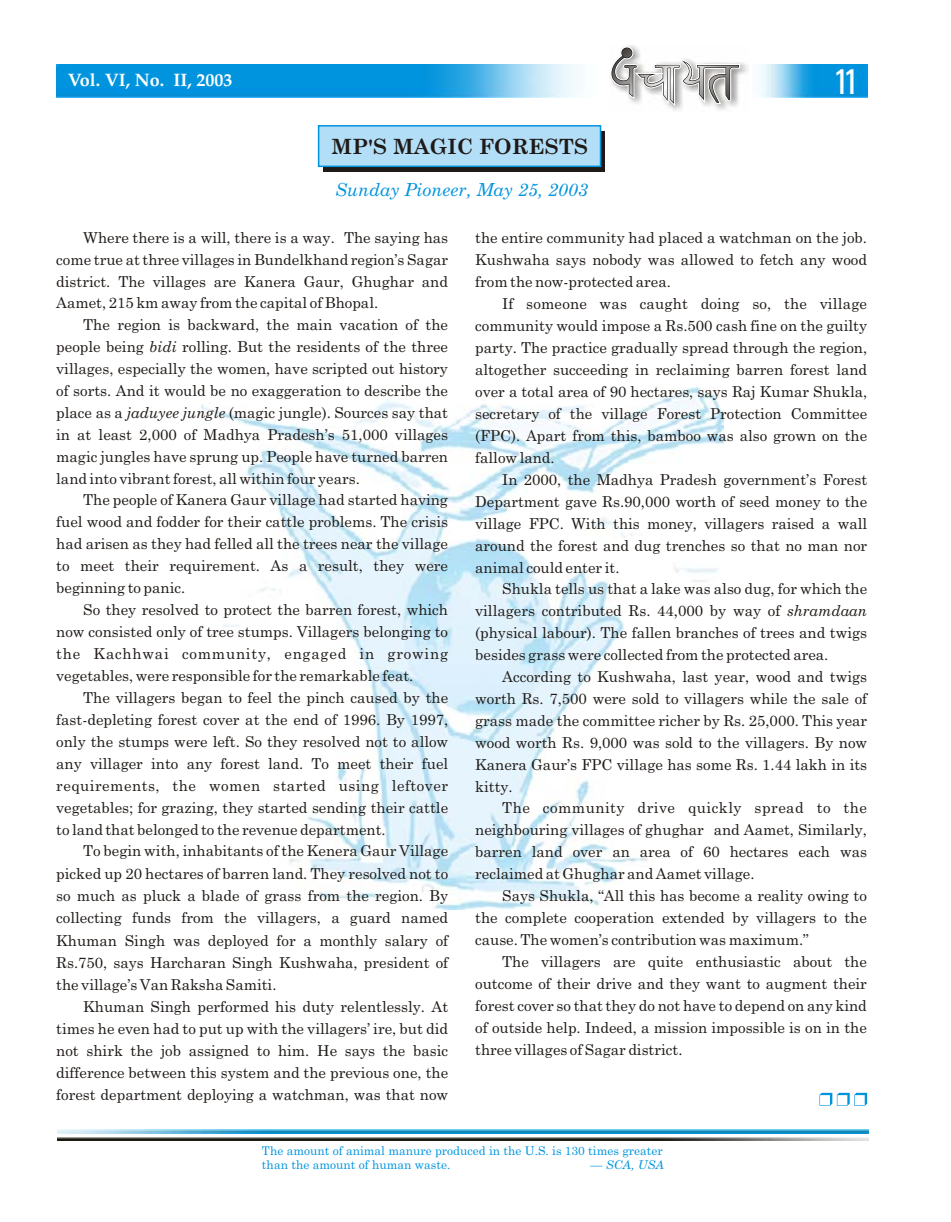
<style>
.page{position:relative;width:951px;height:1222px;background:#fff}
.page>*{position:absolute;margin:0;border:0;box-sizing:border-box;transform-origin:0 0}
.t1{font:36px "Univers Condensed";color:#fff}
.t2{font:700 21px "Century Schoolbook";color:#1f1a17}
.t3{font:italic 18px "Century Schoolbook";color:#0094de}
.t4{font:700 18px "Palatino";color:#fff}
.t5{font:15px/22px "Century Schoolbook";color:#1f1a17;text-align:justify}
.t6{font:12px/14.2px "Century Schoolbook";color:#0094de}
.t7{font:italic 12px "Century Schoolbook";color:#0094de}
.s1{font-style:italic}
</style>
<div class="page">
<img style="left:57px;top:64px;width:521px;height:34px">
<img style="left:759px;top:64px;width:108px;height:34px">
<svg style="left:609px;top:45px;width:131px;height:67px"></svg>
<div style="left:322px;top:131px;width:282px;height:41px;background:linear-gradient(to right,#1d1f1f,#1e1e1e)"></div>
<div style="left:318px;top:125px;width:283px;height:42px;background:#b3def7;border:2px solid #0094de"></div>
<svg style="left:819px;top:1093px;width:47px;height:12px"></svg>
<img style="left:58px;top:1130px;width:810px;height:3px">
<img style="left:58px;top:1137px;width:810px;height:3px">
<img style="left:201px;top:387px;width:522px;height:522px">
<p class="t4" style="left:68px;top:73px;width:166px">Vol. VI, No. II, 2003</p>
<h1 class="t1" style="left:832px;top:69px;width:28px">11</h1>
<h2 class="t2" style="left:331px;top:138px;width:258px">MP'S MAGIC FORESTS</h2>
<p class="t3" style="left:335px;top:182px;width:254px">Sunday Pioneer, May 25, 2003</p>
<p class="t5" style="left:56px;top:228px;width:393px;line-height:21.6px;text-indent:27px">Where there is a will, there is a way. The saying has come true at three villages in Bundelkhand region’s Sagar district. The villages are Kanera Gaur, Ghughar and Aamet, 215 km away from the capital of Bhopal.</p>
<p class="t5" style="left:56px;top:315px;width:393px;text-indent:27px">The region is backward, the main vacation of the people being <span class="s1">bidi</span> rolling. But the residents of the three villages, especially the women, have scripted out history of sorts. And it would be no exaggeration to describe the place as a <span class="s1">jaduyee jungle</span> (magic jungle). Sources say that in at least 2,000 of Madhya Pradesh’s 51,000 villages magic jungles have sprung up. People have turned barren land into vibrant forest, all within four years.</p>
<p class="t5" style="left:56px;top:490px;width:393px;text-indent:27px">The people of Kanera Gaur village had started having fuel wood and fodder for their cattle problems. The crisis had arisen as they had felled all the trees near the village to meet their requirement. As a result, they were beginning to panic.</p>
<p class="t5" style="left:56px;top:600px;width:393px;text-indent:27px">So they resolved to protect the barren forest, which now consisted only of tree stumps. Villagers belonging to the Kachhwai community, engaged in growing vegetables, were responsible for the remarkable feat.</p>
<p class="t5" style="left:56px;top:687px;width:393px;text-indent:27px">The villagers began to feel the pinch caused by the fast-depleting forest cover at the end of 1996. By 1997, only the stumps were left. So they resolved not to allow any villager into any forest land. To meet their fuel requirements, the women started using leftover vegetables; for grazing, they started sending their cattle to land that belonged to the revenue department.</p>
<p class="t5" style="left:56px;top:841px;width:393px;text-indent:27px">To begin with, inhabitants of the Kenera Gaur Village picked up 20 hectares of barren land. They resolved not to so much as pluck a blade of grass from the region. By collecting funds from the villagers, a guard named Khuman Singh was deployed for a monthly salary of Rs.750, says Harcharan Singh Kushwaha, president of the village’s Van Raksha Samiti.</p>
<p class="t5" style="left:56px;top:997px;width:393px;text-indent:27px">Khuman Singh performed his duty relentlessly. At times he even had to put up with the villagers’ ire, but did not shirk the job assigned to him. He says the basic difference between this system and the previous one, the forest department deploying a watchman, was that now</p>
<p class="t5" style="left:475px;top:228px;width:393px">the entire community had placed a watchman on the job.<br>Kushwaha says nobody was allowed to fetch any wood from the now-protected area.</p>
<p class="t5" style="left:475px;top:294px;width:393px;text-indent:27px">If someone was caught doing so, the village community would impose a Rs.500 cash fine on the guilty party. The practice gradually spread through the region, altogether succeeding in reclaiming barren forest land over a total area of 90 hectares, says Raj Kumar Shukla, secretary of the village Forest Protection Committee (FPC). Apart from this, bamboo was also grown on the fallow land.</p>
<p class="t5" style="left:475px;top:469px;width:393px;text-indent:27px">In 2000, the Madhya Pradesh government’s Forest Department gave Rs.90,000 worth of seed money to the village FPC. With this money, villagers raised a wall around the forest and dug trenches so that no man nor animal could enter it.</p>
<p class="t5" style="left:475px;top:579px;width:393px;text-indent:27px">Shukla tells us that a lake was also dug, for which the villagers contributed Rs. 44,000 by way of <span class="s1">shramdaan </span>(physical labour). The fallen branches of trees and twigs besides grass were collected from the protected area.</p>
<p class="t5" style="left:475px;top:667px;width:393px;text-indent:27px">According to Kushwaha, last year, wood and twigs worth Rs. 7,500 were sold to villagers while the sale of grass made the committee richer by Rs. 25,000. This year wood worth Rs. 9,000 was sold to the villagers. By now Kanera Gaur’s FPC village has some Rs. 1.44 lakh in its kitty.</p>
<p class="t5" style="left:475px;top:798px;width:393px;text-indent:27px">The community drive quickly spread to the neighbouring villages of ghughar and Aamet, Similarly, barren land over an area of 60 hectares each was reclaimed at Ghughar and Aamet village.</p>
<p class="t5" style="left:475px;top:886px;width:393px;text-indent:27px">Says Shukla, “All this has become a reality owing to the complete cooperation extended by villagers to the cause. The women’s contribution was maximum.”</p>
<p class="t5" style="left:475px;top:951px;width:393px;text-indent:27px">The villagers are quite enthusiastic about the outcome of their drive and they want to augment their forest cover so that they do not have to depend on any kind of outside help. Indeed, a mission impossible is on in the three villages of Sagar district.</p>
<p class="t6" style="left:262px;top:1144px;width:402px">The amount of animal manure produced in the U.S. is 130 times greater than the amount of human waste.</p>
<p class="t7" style="left:590px;top:1160px;width:75px">— SCA, USA</p>
</div>
